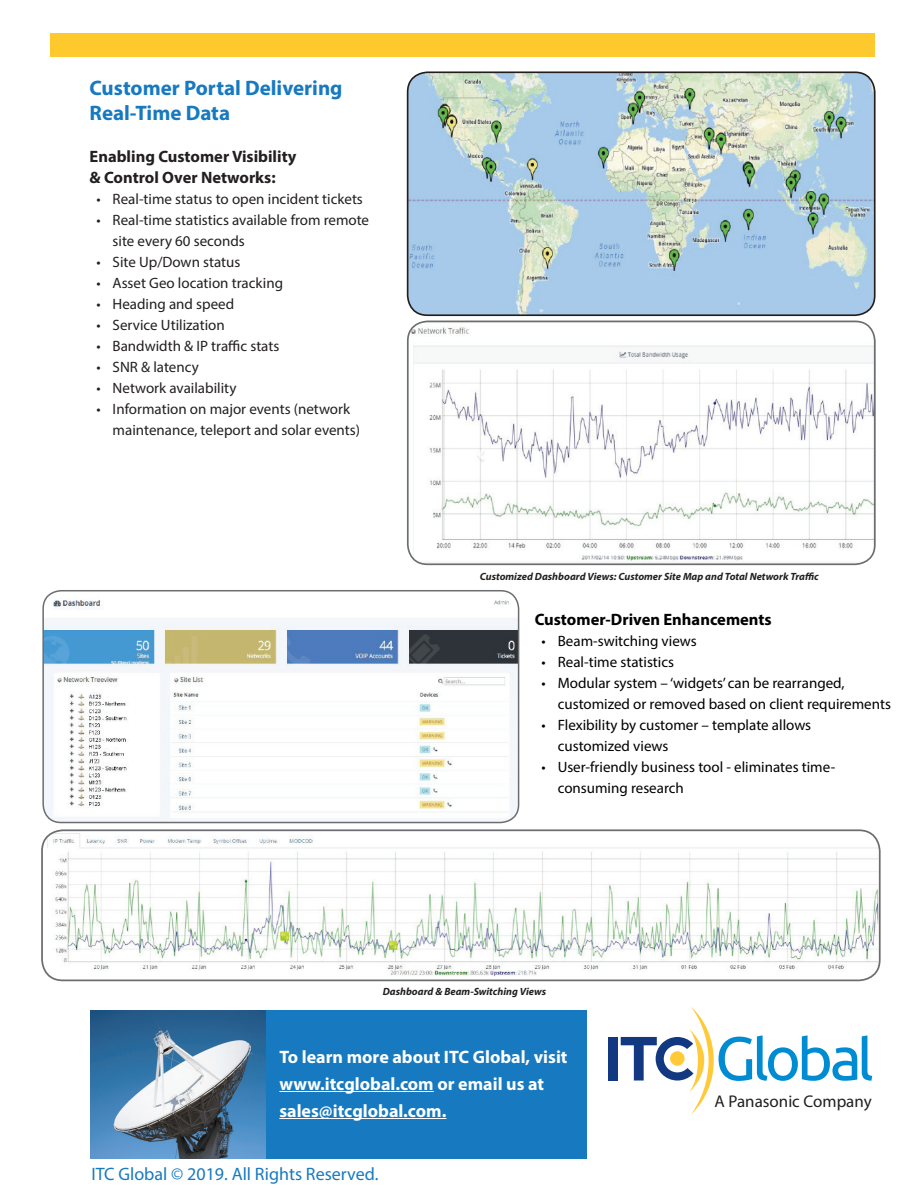
<style>
.page{position:relative;width:918px;height:1188px;background:#fff}
.page>*{position:absolute;margin:0;border:0;box-sizing:border-box;transform-origin:0 0}
.t1{font:700 21px/25.2px "Myriad Pro";color:#1779bf}
.t2{font:700 18px/27px "Myriad Pro";color:#fff}
.t3{font:18px "Myriad Pro";color:#1779bf}
.t4{font:16.95px "Myriad Pro";color:#231f20}
.t5{font:700 16.5px/21px "Myriad Pro";color:#231f20}
.t6{font:700 16.5px "Myriad Pro";color:#000}
.t7{font:15px/21px "Myriad Pro";color:#231f20}
.t8{font:15px/21px "Myriad Pro";color:#000}
.t9{font:italic 700 10.5px "Myriad Pro";color:#231f20}
</style>
<div class="page">
<div style="left:50px;top:33px;width:824px;height:23px;background:#fdc92d"></div>
<div style="left:261px;top:1010px;width:325px;height:149px;background:#1779bf"></div>
<hr style="left:279px;top:1091px;width:155px;height:1px;background:#fff">
<hr style="left:279px;top:1118px;width:167px;height:1px;background:#fff">
<img style="left:90px;top:1010px;width:176px;height:149px">
<div style="left:608px;top:1037px;width:9px;height:44px;background:#113880"></div>
<svg style="left:621px;top:1007px;width:251px;height:107px"></svg>
<img style="left:408px;top:74px;width:465px;height:241px">
<div style="left:407px;top:71px;width:469px;height:245px;border:2px solid #241e1b;border-radius:20px"></div>
<img style="left:408px;top:321px;width:466px;height:243px">
<div style="left:407px;top:321px;width:469px;height:244px;border:2px solid #6c6d70;border-radius:20px"></div>
<img style="left:44px;top:591px;width:475px;height:232px">
<div style="left:42px;top:590px;width:477px;height:233px;border:2px solid #6c6d70;border-radius:18px"></div>
<img style="left:43px;top:832px;width:837px;height:148px">
<div style="left:41px;top:829px;width:840px;height:152px;border:2px solid #6c6d70;border-radius:21px"></div>
<h1 class="t1" style="left:90px;top:75px;width:255px">Customer Portal Delivering<br>Real-Time Data</h1>
<p class="t5" style="left:90px;top:146px;width:208px">Enabling Customer Visibility &amp; Control Over Networks:</p>
<p class="t7" style="left:96px;top:188px;width:268px">• Real-time status to open incident tickets</p>
<p class="t7" style="left:113px;top:209px;width:258px;text-indent:-16px">• Real-time statistics available from remote site every 60 seconds</p>
<p class="t7" style="left:96px;top:251px;width:146px">• Site Up/Down status</p>
<p class="t7" style="left:96px;top:272px;width:188px">• Asset Geo location tracking</p>
<p class="t7" style="left:96px;top:293px;width:139px">• Heading and speed</p>
<p class="t7" style="left:96px;top:314px;width:130px">• Service Utilization</p>
<p class="t7" style="left:96px;top:335px;width:185px">• Bandwidth &amp; IP traffic stats</p>
<p class="t7" style="left:96px;top:356px;width:104px">• SNR &amp; latency</p>
<p class="t7" style="left:96px;top:377px;width:142px">• Network availability</p>
<p class="t7" style="left:113px;top:398px;width:249px;text-indent:-16px">• Information on major events (network maintenance, teleport and solar events)</p>
<p class="t9" style="left:480px;top:569px;width:341px">Customized Dashboard Views: Customer Site Map and Total Network Traffic</p>
<p class="t6" style="left:535px;top:609px;width:238px">Customer-Driven Enhancements</p>
<p class="t8" style="left:541px;top:630px;width:157px">• Beam-switching views</p>
<p class="t8" style="left:541px;top:651px;width:134px">• Real-time statistics</p>
<p class="t8" style="left:558px;top:672px;width:335px;text-indent:-16px">• Modular system – ‘widgets’ can be rearranged, customized or removed based on client requirements</p>
<p class="t8" style="left:558px;top:714px;width:255px;text-indent:-16px">• Flexibility by customer – template allows customized views</p>
<p class="t8" style="left:558px;top:756px;width:279px;text-indent:-16px">• User-friendly business tool - eliminates time&shy;consuming research</p>
<p class="t9" style="left:383px;top:985px;width:165px">Dashboard &amp; Beam-Switching Views</p>
<p class="t2" style="left:279px;top:1043px;width:290px">To learn more about ITC Global, visit www.itcglobal.com or email us at sales@itcglobal.com.</p>
<p class="t3" style="left:91px;top:1163px;width:288px">ITC Global © 2019. All Rights Reserved.</p>
<p class="t4" style="left:715px;top:1091px;width:159px">A Panasonic Company</p>
</div>
